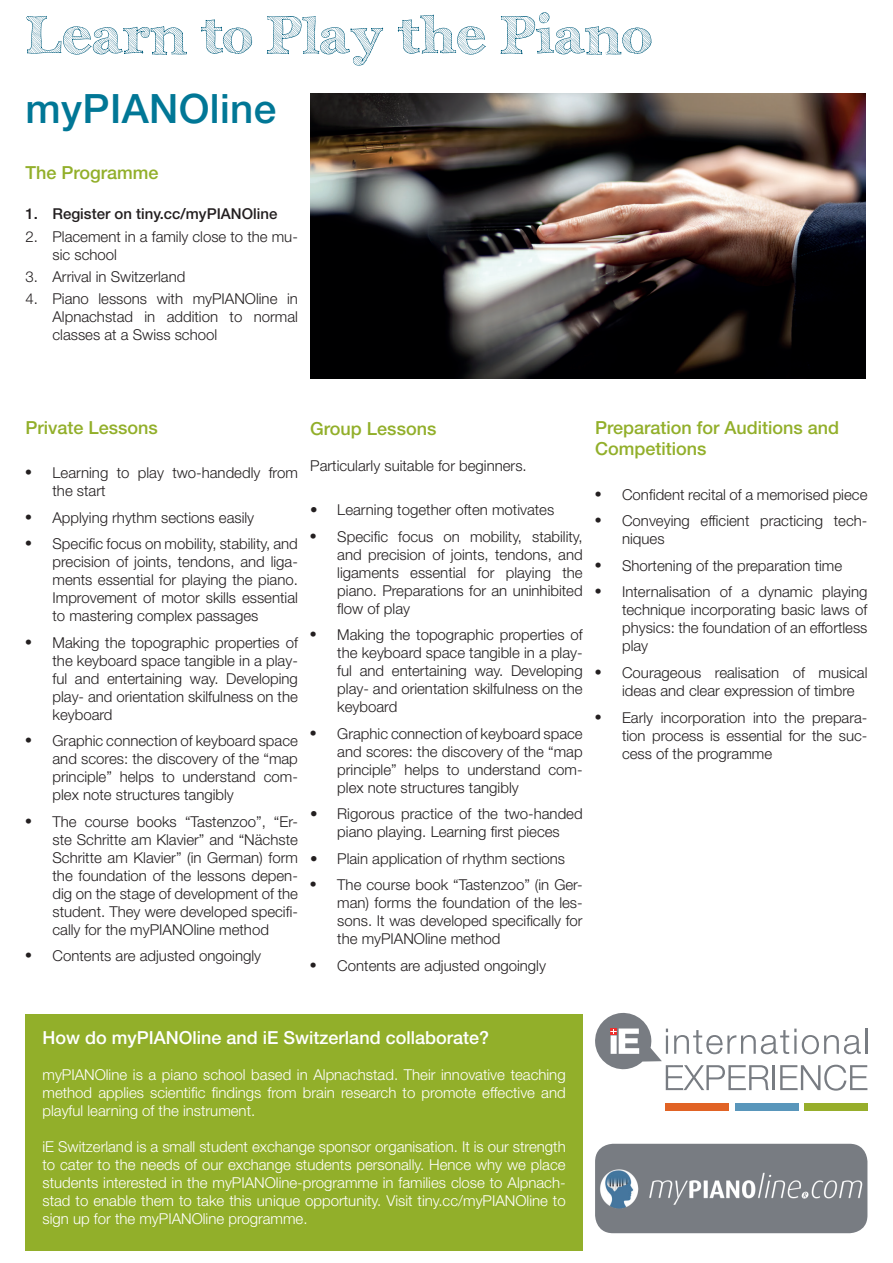
<style>
.page{position:relative;width:893px;height:1263px;background:#fff}
.page>*{position:absolute;margin:0;border:0;box-sizing:border-box;transform-origin:0 0}
.t1{font:54px "Archistico";color:#005c7c}
.t2{font:500 40.5px "Helvetica Neue LT Std";letter-spacing:.01em;color:#017796}
.t3{font:500 18px/21.6px "Helvetica Neue LT Std";color:#92af2a}
.t4{font:500 18px "Helvetica Neue LT Std";color:#fff}
.t5{font:300 15px/18px "Helvetica Neue LT Std";color:#231f20;text-align:justify}
.t6{font:300 15px/18px "Helvetica Neue LT Std";color:#fff;text-align:justify}
.t7{font:500 15px "Helvetica Neue LT Std";color:#231f20}
.s1{font-family:"Times";font-weight:400;font-size:18px}
</style>
<div class="page">
<div style="left:666px;top:1103px;width:63px;height:8px;background:#e16325"></div>
<div style="left:735px;top:1103px;width:63px;height:8px;background:#5996bb"></div>
<div style="left:804px;top:1103px;width:63px;height:8px;background:#97ae2b"></div>
<svg style="left:595px;top:1013px;width:272px;height:78px"></svg>
<img style="left:310px;top:94px;width:556px;height:285px">
<div style="left:26px;top:1014px;width:557px;height:236px;background:#92af2a"></div>
<div style="left:595px;top:1144px;width:272px;height:89px;background:#787c82;border-radius:18px"></div>
<img style="left:600px;top:1169px;width:263px;height:40px">
<h1 class="t1" style="left:26px;top:4px;width:628px">Learn to Play the Piano</h1>
<h2 class="t2" style="left:26px;top:84px;width:252px">myPIANOline</h2>
<p class="t3" style="left:26px;top:162px;width:135px">The Programme</p>
<p class="t7" style="left:26px;top:205px;width:253px">1. Register on tiny.cc/myPIANOline</p>
<p class="t5" style="left:53px;top:227px;width:247px;text-indent:-27px">2. Placement in a family close to the mu&shy;sic school</p>
<p class="t5" style="left:26px;top:267px;width:161px">3. Arrival in Switzerland</p>
<p class="t5" style="left:53px;top:289px;width:247px;text-indent:-27px">4. Piano lessons with myPIANOline in Alpnachstad in addition to normal classes at a Swiss school</p>
<p class="t3" style="left:26px;top:416px;width:134px">Private Lessons</p>
<p class="t5" style="left:53px;top:464px;width:247px;text-indent:-27px"><span class="s1">•</span> Learning to play two-handedly from the start</p>
<p class="t5" style="left:26px;top:508px;width:230px"><span class="s1">•</span> Applying rhythm sections easily</p>
<p class="t5" style="left:53px;top:535px;width:247px;text-indent:-27px"><span class="s1">•</span> Specific focus on mobility, stability, and precision of joints, tendons, and liga&shy;ments essential for playing the piano.<br>Improvement of motor skills essential to mastering complex passages</p>
<p class="t5" style="left:53px;top:633px;width:247px;text-indent:-27px"><span class="s1">•</span> Making the topographic properties of the keyboard space tangible in a play&shy;ful and entertaining way. Developing play- and orientation skilfulness on the keyboard</p>
<p class="t5" style="left:53px;top:732px;width:247px;text-indent:-27px"><span class="s1">•</span> Graphic connection of keyboard space and scores: the discovery of the “map principle” helps to understand com&shy;plex note structures tangibly</p>
<p class="t5" style="left:53px;top:812px;width:247px;text-indent:-27px"><span class="s1">•</span> The course books “Tastenzoo”, “Er&shy;ste Schritte am Klavier” and “Nächste Schritte am Klavier” (in German) form the foundation of the lessons depen&shy;dig on the stage of development of the student. They were developed specifi&shy;cally for the myPIANOline method</p>
<p class="t5" style="left:26px;top:947px;width:237px"><span class="s1">•</span> Contents are adjusted ongoingly</p>
<p class="t3" style="left:310px;top:417px;width:128px">Group Lessons</p>
<p class="t5" style="left:310px;top:456px;width:218px">Particularly suitable for beginners.</p>
<p class="t5" style="left:310px;top:500px;width:245px">• Learning together often motivates</p>
<p class="t5" style="left:337px;top:527px;width:247px;text-indent:-27px"><span class="s1">•</span> Specific focus on mobility, stability, and precision of joints, tendons, and ligaments essential for playing the piano. Preparations for an uninhibited flow of play</p>
<p class="t5" style="left:337px;top:625px;width:247px;text-indent:-27px"><span class="s1">•</span> Making the topographic properties of the keyboard space tangible in a play&shy;ful and entertaining way. Developing play- and orientation skilfulness on the keyboard</p>
<p class="t5" style="left:337px;top:724px;width:247px;text-indent:-27px"><span class="s1">•</span> Graphic connection of keyboard space and scores: the discovery of the “map principle” helps to understand com&shy;plex note structures tangibly</p>
<p class="t5" style="left:310px;top:804px;width:274px;text-align:center">• Rigorous practice of the two-handed piano playing. Learning first pieces</p>
<p class="t5" style="left:310px;top:849px;width:256px">• Plain application of rhythm sections</p>
<p class="t5" style="left:337px;top:875px;width:247px;text-indent:-27px"><span class="s1">•</span> The course book “Tastenzoo” (in Ger&shy;man) forms the foundation of the les&shy;sons. It was developed specifically for the myPIANOline method</p>
<p class="t5" style="left:310px;top:956px;width:237px"><span class="s1">•</span> Contents are adjusted ongoingly</p>
<p class="t3" style="left:595px;top:416px;width:246px">Preparation for Auditions and<br>Competitions</p>
<p class="t5" style="left:595px;top:485px;width:274px"><span class="s1">•</span> Confident recital of a memorised piece</p>
<p class="t5" style="left:622px;top:512px;width:247px;text-indent:-27px"><span class="s1">•</span> Conveying efficient practicing tech&shy;niques</p>
<p class="t5" style="left:595px;top:556px;width:249px"><span class="s1">•</span> Shortening of the preparation time</p>
<p class="t5" style="left:622px;top:583px;width:247px;text-indent:-27px"><span class="s1">•</span> Internalisation of a dynamic playing technique incorporating basic laws of physics: the foundation of an effortless play</p>
<p class="t5" style="left:622px;top:663px;width:247px;text-indent:-27px"><span class="s1">•</span> Courageous realisation of musical ideas and clear expression of timbre</p>
<p class="t5" style="left:622px;top:708px;width:247px;text-indent:-27px"><span class="s1">•</span> Early incorporation into the prepara&shy;tion process is essential for the suc&shy;cess of the programme</p>
<p class="t4" style="left:43px;top:1027px;width:448px">How do myPIANOline and iE Switzerland collaborate?</p>
<p class="t6" style="left:43px;top:1065px;width:525px">myPIANOline is a piano school based in Alpnachstad. Their innovative teaching method applies scientific findings from brain research to promote effective and playful learning of the instrument.</p>
<p class="t6" style="left:43px;top:1137px;width:525px">iE Switzerland is a small student exchange sponsor organisation. It is our strength to cater to the needs of our exchange students personally. Hence why we place students interested in the myPIANOline-programme in families close to Alpnach&shy;stad to enable them to take this unique opportunity. Visit tiny.cc/myPIANOline to sign up for the myPIANOline programme.</p>
</div>
